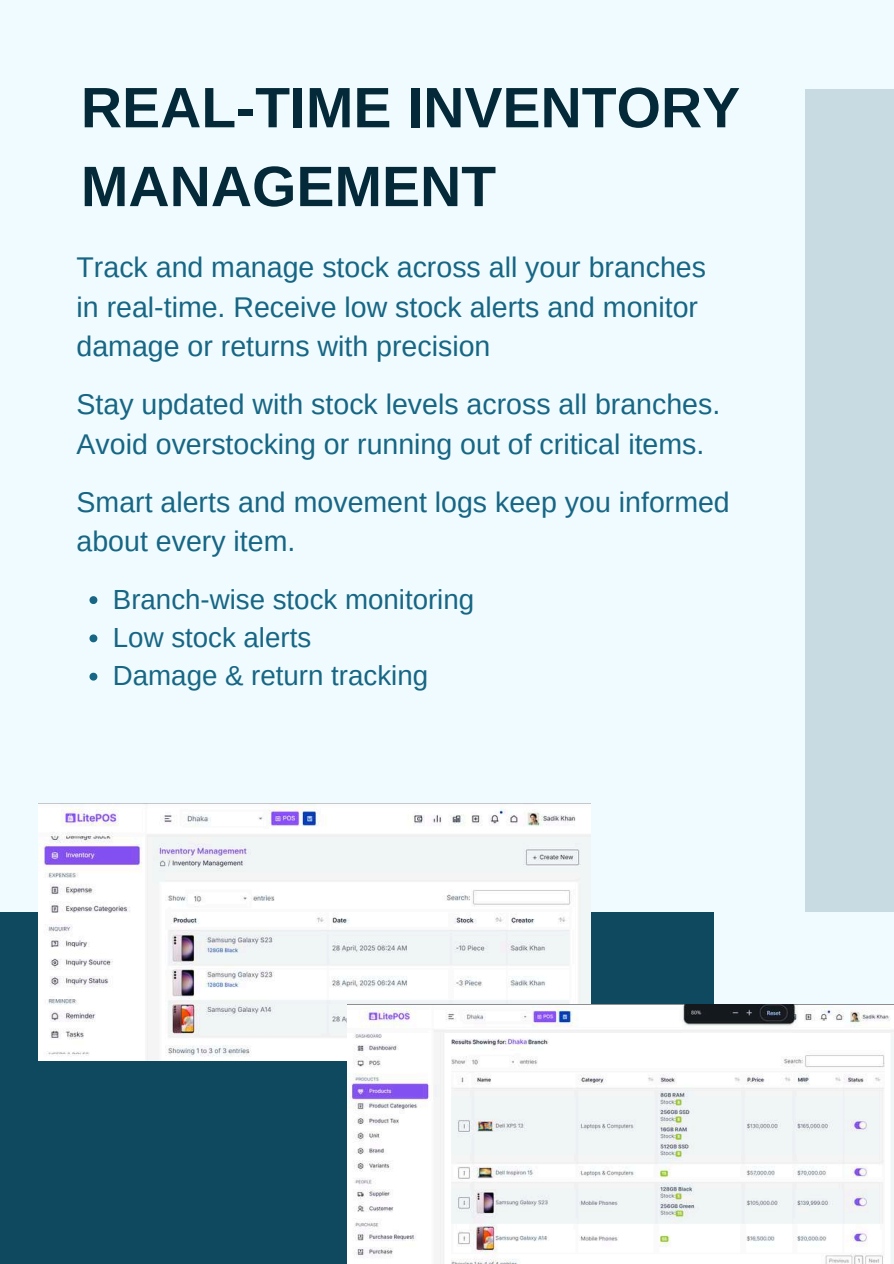
<style>
.page{position:relative;width:894px;height:1264px;background:#fff}
.page>*{position:absolute;margin:0;border:0;box-sizing:border-box;transform-origin:0 0}
.t1{font:700 57px/78.8px "Arimo";color:#042a39}
.t2{font:28.5px/39.5px "Arimo";color:#166684}
.t3{font:27.6px/38.2px "Arimo";color:#166684}
</style>
<div class="page">
<div style="left:0;top:0;width:893px;height:1263px;background:#f0fbff"></div>
<div style="left:0;top:911px;width:714px;height:352px;background:#0e4960"></div>
<div style="left:804px;top:89px;width:89px;height:822px;background:#c9dbe2"></div>
<img style="left:39px;top:803px;width:551px;height:257px">
<img style="left:348px;top:1004px;width:545px;height:259px">
<svg style="left:89px;top:596px;width:8px;height:8px"></svg>
<svg style="left:89px;top:634px;width:8px;height:8px"></svg>
<svg style="left:89px;top:672px;width:8px;height:8px"></svg>
<h1 class="t1" style="left:81px;top:68px;width:660px">REAL-TIME INVENTORY<br>MANAGEMENT</h1>
<p class="t2" style="left:76px;top:248px;width:630px">Track and manage stock across all your branches in real-time. Receive low stock alerts and monitor damage or returns with precision</p>
<p class="t2" style="left:76px;top:385px;width:645px">Stay updated with stock levels across all branches.<br>Avoid overstocking or running out of critical items.</p>
<p class="t2" style="left:76px;top:482px;width:654px">Smart alerts and movement logs keep you informed about every item.</p>
<p class="t3" style="left:113px;top:580px;width:363px">Branch-wise stock monitoring<br>Low stock alerts<br>Damage &amp; return tracking</p>
</div>
